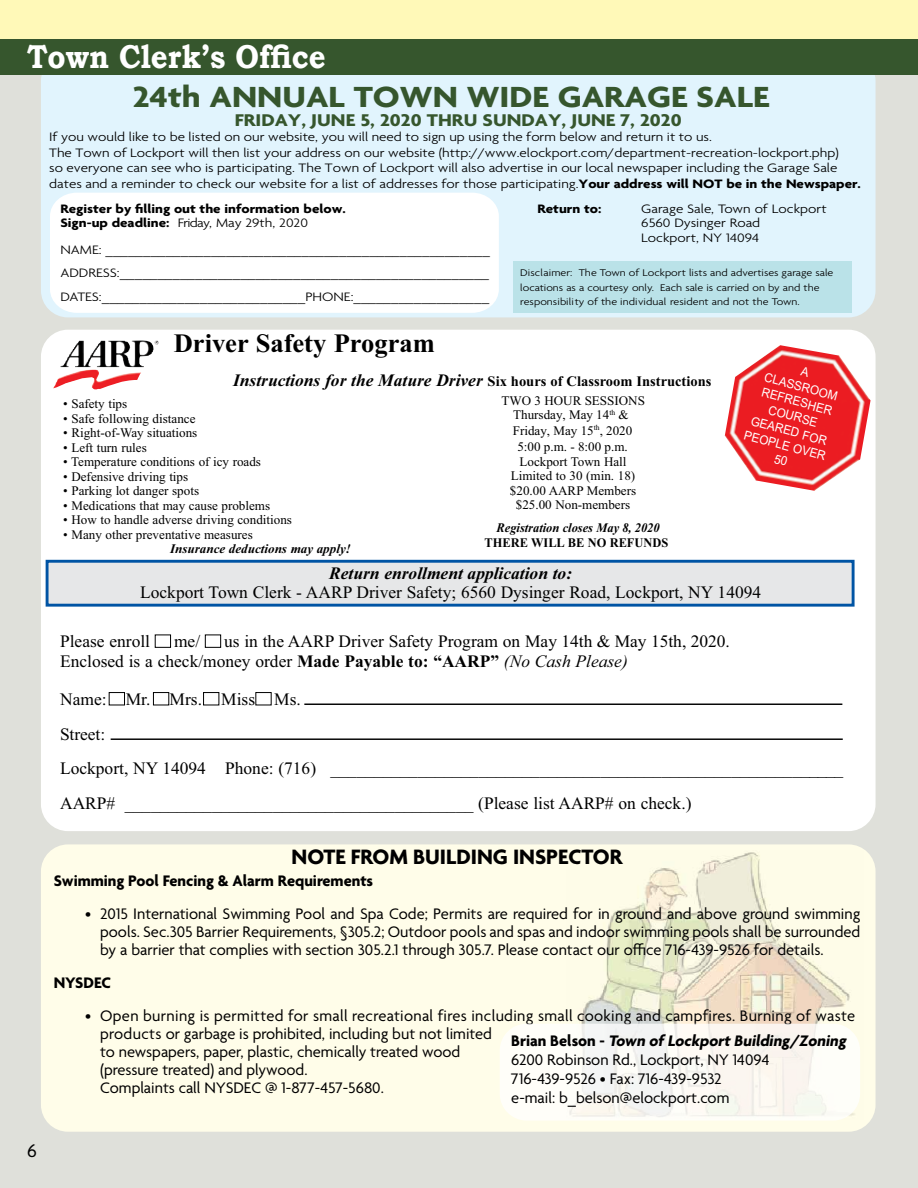
<style>
.page{position:relative;width:918px;height:1188px;background:#dfe0da}
.page>*{position:absolute;margin:0;border:0;box-sizing:border-box;transform-origin:0 0}
.t1{font:700 33px "Bookman Old Style";color:#fff;scale:.89 1}
.t2{font:700 31.5px "Agenda";color:#36562d;scale:1.14 1}
.t3{font:700 26.55px "Times New Roman";color:#000}
.t4{font:700 22.5px "Agenda";color:#000}
.t5{font:19.5px "Agenda";color:#000}
.t6{font:700 18.3px "Agenda";color:#36562d;scale:1.14 1}
.t7{font:17.4px/34.8px "Times New Roman";color:#000}
.t8{font:italic 700 17.4px "Times New Roman";color:#000}
.t9{font:16.5px/18px "Agenda";color:#000}
.t10{font:700 16.5px "Agenda";color:#000}
.t11{font:700 14.55px "Times New Roman";color:#000}
.t12{font:300 13.2px/15.9px "Agenda";color:#000;scale:1.14 1}
.t13{font:700 13.2px/14.4px "Agenda";color:#000;scale:1.14 1}
.t14{font:13.05px/15px "Times New Roman";color:#000;text-align:center}
.t15{font:italic 700 13.05px "Times New Roman";color:#000}
.t16{font:italic 700 13.05px "Times New Roman";color:#000;scale:.95 1}
.t17{font:700 13.05px "Times New Roman";color:#000;scale:.95 1}
.t18{font:12.6px/15.1px "Arial";color:#fff;text-align:center;scale:.94 1}
.t19{font:300 10.5px/14.4px "Agenda";color:#000;scale:1.14 1}
.s1{font-weight:700}
.s2{font-weight:300}
.s3{font-style:italic;font-size:17.4px}
.s4{font-style:italic}
.s5{font-weight:700;font-style:italic}
</style>
<div class="page">
<div style="left:41px;top:54px;width:835px;height:263px;background:#e1f4fd;border-radius:27px"></div>
<div style="left:50px;top:193px;width:449px;height:120px;background:#fff"></div>
<div style="left:513px;top:261px;width:339px;height:52px;background:#bae2e8"></div>
<div style="left:0;top:0;width:918px;height:42px;background:#fff9b8"></div>
<div style="left:0;top:40px;width:918px;height:35px;background:#36562d"></div>
<div style="left:41px;top:330px;width:835px;height:501px;background:#fff;border-radius:27px"></div>
<img style="left:53px;top:340px;width:105px;height:50px">
<div style="left:49px;top:563px;width:803px;height:41px;background:#e6e7e8"></div>
<div style="left:46px;top:560px;width:809px;height:47px;border:3px solid #0054a4"></div>
<svg style="left:108px;top:692px;width:164px;height:14px"></svg>
<hr style="left:111px;top:738px;width:732px;height:2px;background:#000">
<hr style="left:304px;top:704px;width:538px;height:1px;background:#000">
<img style="left:725px;top:345px;width:146px;height:146px">
<svg style="left:154px;top:634px;width:67px;height:14px"></svg>
<div style="left:41px;top:844px;width:835px;height:288px;background:#fffde9;border-radius:27px"></div>
<img style="left:581px;top:852px;width:274px;height:264px">
<div style="left:500px;top:1024px;width:360px;height:97px;background:#fcf9f4;border-radius:27px"></div>
<h1 class="t1" style="left:27px;top:32px;width:337px">Town Clerk’s Office</h1>
<h2 class="t2" style="left:133px;top:80px;width:560px">24th ANNUAL TOWN WIDE GARAGE SALE</h2>
<p class="t6" style="left:235px;top:111px;width:394px">FRIDAY, JUNE 5, 2020 THRU SUNDAY, JUNE 7, 2020</p>
<p class="t12" style="left:49px;top:129px;width:714px">If you would like to be listed on our website, you will need to sign up using the form below and return it to us.<br>The Town of Lockport will then list your address on our website (http://www.elockport.com/department-recreation-lockport.php)<br>so everyone can see who is participating. The Town of Lockport will also advertise in our local newspaper including the Garage Sale dates and a reminder to check our website for a list of addresses for those participating.<span class="s1">Your address will NOT be in the Newspaper.</span></p>
<p class="t13" style="left:60px;top:202px;width:252px">Register by filling out the information below.<br>Sign-up deadline: <span class="s2">Friday, May 29th, 2020</span></p>
<p class="t12" style="left:60px;top:238px;width:378px;line-height:23.5px;text-align:justify">NAME: ___________________________________________________ ADDRESS:_________________________________________________ DATES:___________________________PHONE:__________________</p>
<p class="t13" style="left:537px;top:202px;width:58px">Return to:</p>
<p class="t12" style="left:641px;top:202px;width:164px;line-height:14.4px">Garage Sale, Town of Lockport<br>6560 Dysinger Road<br>Lockport, NY 14094</p>
<p class="t19" style="left:520px;top:266px;width:276px">Disclaimer: The Town of Lockport lists and advertises garage sale locations as a courtesy only. Each sale is carried on by and the responsibility of the individual resident and not the Town.</p>
<h3 class="t3" style="left:174px;top:324px;width:263px">Driver Safety Program</h3>
<p class="t11" style="left:233px;top:370px;width:480px"><span class="s3">Instructions for the Mature Driver</span> Six hours of Classroom Instructions</p>
<p class="t14" style="left:502px;top:394px;width:145px">TWO 3 HOUR SESSIONS<br>Thursday, May 14<sup>th</sup> &amp;<br>Friday, May 15<sup>th</sup>, 2020<br>5:00 p.m. - 8:00 p.m.<br>Lockport Town Hall<br>Limited to 30 (min. 18) $20.00 AARP Members $25.00 Non-members</p>
<p class="t16" style="left:497px;top:519px;width:173px">Registration closes May 8, 2020</p>
<p class="t17" style="left:485px;top:533px;width:195px">THERE WILL BE NO REFUNDS</p>
<p class="t8" style="left:329px;top:561px;width:244px">Return enrollment application to:</p>
<p class="t7" style="left:140px;top:576px;width:622px">Lockport Town Clerk - AARP Driver Safety; 6560 Dysinger Road, Lockport, NY 14094</p>
<p class="t18" style="left:766px;top:353px;width:91px;rotate:15deg">A<br>CLASSROOM<br>REFRESHER<br>COURSE<br>GEARED FOR<br>PEOPLE OVER<br>50</p>
<p class="t14" style="left:63px;top:397px;width:66px">• Safety tips</p>
<p class="t14" style="left:63px;top:412px;width:134px">• Safe following distance</p>
<p class="t14" style="left:63px;top:426px;width:136px">• Right-of-Way situations</p>
<p class="t14" style="left:63px;top:441px;width:85px">• Left turn rules</p>
<p class="t14" style="left:63px;top:456px;width:199px">• Temperature conditions of icy roads</p>
<p class="t14" style="left:63px;top:470px;width:126px">• Defensive driving tips</p>
<p class="t14" style="left:63px;top:485px;width:137px">• Parking lot danger spots</p>
<p class="t14" style="left:63px;top:499px;width:208px">• Medications that may cause problems</p>
<p class="t14" style="left:63px;top:514px;width:230px">• How to handle adverse driving conditions</p>
<p class="t14" style="left:63px;top:528px;width:191px">• Many other preventative measures</p>
<p class="t15" style="left:170px;top:540px;width:182px">Insurance deductions may apply!</p>
<p class="t7" style="left:60px;top:632px;width:671px;line-height:20.4px;text-indent:164px">us in the AARP Driver Safety Program on May 14th &amp; May 15th, 2020.<br>Enclosed is a check/money order <span class="s1">Made Payable to: “AARP”</span> <span class="s4">(No Cash Please)</span></p>
<p class="t7" style="left:60px;top:683px;width:785px">Name: Mr. Mrs. Miss Ms.<br>Street:<br>Lockport, NY 14094 Phone: (716) ___________________________________________________________ AARP# ________________________________________ (Please list AARP# on check.)</p>
<p class="t7" style="left:60px;top:625px;width:91px">Please enroll</p>
<p class="t7" style="left:174px;top:625px;width:28px">me/</p>
<h3 class="t4" style="left:292px;top:844px;width:332px">NOTE FROM BUILDING INSPECTOR</h3>
<p class="t5" style="left:27px;top:1141px;width:11px">6</p>
<p class="t10" style="left:54px;top:871px;width:321px">Swimming Pool Fencing &amp; Alarm Requirements</p>
<p class="t9" style="left:100px;top:905px;width:762px;text-align:justify;text-indent:-15px">• 2015 International Swimming Pool and Spa Code; Permits are required for in ground and above ground swimming pools. Sec.305 Barrier Requirements, §305.2; Outdoor pools and spas and indoor swimming pools shall be surrounded by a barrier that complies with section 305.2.1 through 305.7. Please contact our office 716-439-9526 for details.</p>
<p class="t10" style="left:54px;top:973px;width:59px">NYSDEC</p>
<p class="t9" style="left:100px;top:1007px;width:757px;text-indent:-15px">• Open burning is permitted for small recreational fires including small cooking and campfires. Burning of waste products or garbage is prohibited, including but not limited<br>to newspapers, paper, plastic, chemically treated wood<br>(pressure treated) and plywood.<br>Complaints call NYSDEC @ 1-877-457-5680.</p>
<p class="t9" style="left:511px;top:1032px;width:339px;line-height:18.9px"><span class="s1">B r i a n B e l s o n -</span> <span class="s5">Town of Lockport Building/Zoning </span>6200 Robinson Rd., Lockport, NY 14094<br>716-439-9526 • Fax: 716-439-9532<br>e-mail: b_belson@elockport.com</p>
</div>
